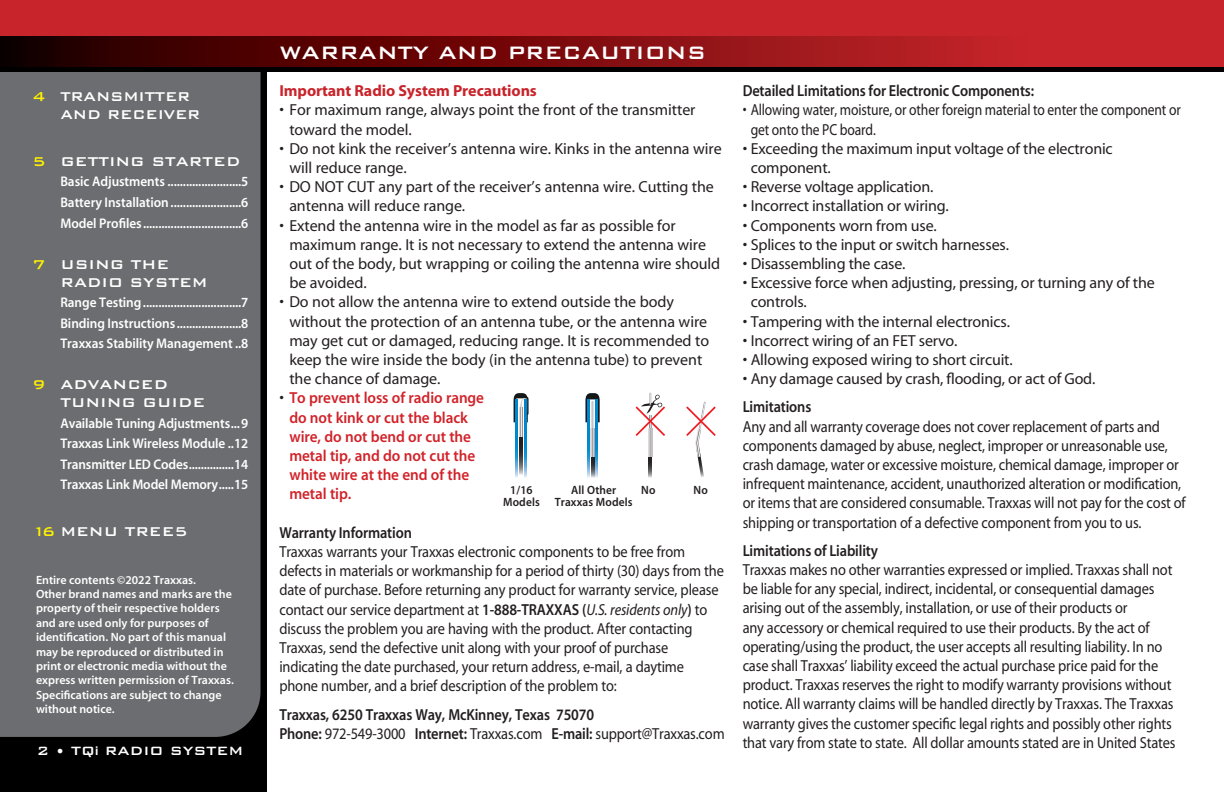
<style>
.page{position:relative;width:1224px;height:792px;background:#fff}
.page>*{position:absolute;margin:0;border:0;box-sizing:border-box;transform-origin:0 0}
.t1{font:24px "Bank Gothic Medium BT";color:#fff}
.t2{font:17px/18px "Bank Gothic Medium BT";color:#fff}
.t3{font:16px/19.2px "Myriad";letter-spacing:-.01em;color:#231f20;scale:.9 1}
.t4{font:16px/19.2px "Myriad";letter-spacing:-.01em;color:#231f20}
.t5{font:600 16px/19.2px "Myriad";letter-spacing:-.01em;color:#231f20;scale:.9 1}
.t6{font:600 16px/19.2px "Myriad";letter-spacing:-.005em;color:#d1232a;scale:.95 1}
.t7{font:16px/19.2px "Myriad";letter-spacing:-.01em;color:#231f20;scale:.85 1}
.t8{font:700 16px "Myriad";letter-spacing:-.005em;color:#c8242b}
.t9{font:16px "Bank Gothic Medium BT";color:#fff}
.t10{font:600 14px/20.6px "Myriad";letter-spacing:-.005em;color:#fff;text-align:justify;scale:.95 1}
.t11{font:600 12px/14.4px "Myriad";color:#fff}
.t12{font:600 12px/12px "Myriad";letter-spacing:.01em;color:#231f20;text-align:center;scale:.95 1}
.s1{color:#fff101}
.s2{font-family:"Arial";font-weight:700;font-size:12px}
.s3{font-weight:400;color:#231f20}
.s4{font-weight:600}
.s5{font-style:italic}
.s6{font-weight:400}
</style>
<div class="page">
<div style="left:0;top:0;width:266px;height:792px;background:#000"></div>
<div style="left:0;top:72px;width:261px;height:665px;background:#6c6d70"></div>
<div style="left:0;top:0;width:1224px;height:72px;background:#000"></div>
<div style="left:0;top:0;width:1224px;height:50px;background:#c8242b"></div>
<svg style="left:0;top:36px;width:1224px;height:31px;background:#800f12"></svg>
<svg style="left:514px;top:393px;width:15px;height:29px"></svg>
<svg style="left:524px;top:399px;width:2px;height:79px"></svg>
<svg style="left:520px;top:436px;width:2px;height:39px"></svg>
<svg style="left:519px;top:408px;width:4px;height:28px"></svg>
<svg style="left:516px;top:399px;width:2px;height:79px"></svg>
<svg style="left:591px;top:457px;width:3px;height:21px"></svg>
<svg style="left:585px;top:393px;width:15px;height:29px"></svg>
<svg style="left:596px;top:399px;width:2px;height:79px"></svg>
<svg style="left:587px;top:399px;width:2px;height:79px"></svg>
<svg style="left:591px;top:429px;width:3px;height:28px"></svg>
<svg style="left:649px;top:457px;width:3px;height:21px"></svg>
<svg style="left:649px;top:438px;width:3px;height:19px"></svg>
<svg style="left:635px;top:392px;width:30px;height:46px"></svg>
<svg style="left:686px;top:402px;width:30px;height:75px"></svg>
<p class="t2" style="left:60px;top:87px;width:142px;text-indent:-28px"><span class="s1">4</span> TRANSMITTER<br>AND RECEIVER</p>
<p class="t2" style="left:32px;top:152px;width:210px"><span class="s1">5</span> GETTING STARTED</p>
<p class="t10" style="left:60px;top:172px;width:199px">Basic Adjustments ........................5<br>Battery Installation .......................6<br>Model Profiles................................6</p>
<p class="t2" style="left:60px;top:255px;width:149px;text-indent:-28px"><span class="s1">7</span> USING THE<br>RADIO SYSTEM</p>
<p class="t10" style="left:60px;top:293px;width:199px">Range Testing................................7<br>Binding Instructions .....................8<br>Traxxas Stability Management ..8</p>
<p class="t2" style="left:60px;top:375px;width:146px;text-indent:-28px"><span class="s1">9</span> ADVANCED<br>TUNING GUIDE</p>
<p class="t10" style="left:60px;top:413px;width:199px">Available Tuning Adjustments...9<br>Traxxas Link Wireless Module ..12<br>Transmitter LED Codes...............14<br>Traxxas Link Model Memory.....15</p>
<p class="t2" style="left:32px;top:523px;width:157px"><span class="s1">16</span> MENU TREE5</p>
<p class="t11" style="left:36px;top:573px;width:162px">Entire contents ©2022 Traxxas.</p>
<p class="t11" style="left:36px;top:587px;width:199px">Other brand names and marks are the property of their respective holders and are used only for purposes of identification. No part of this manual may be reproduced or distributed in print or electronic media without the express written permission of Traxxas.<br>Specifications are subject to change without notice.</p>
<p class="t9" style="left:37px;top:742px;width:208px">2 • TQ<span class="s2">i</span> RADIO SYSTEM</p>
<p class="t1" style="left:279px;top:39px;width:428px">WARRANTY AND PRECAUTIONS</p>
<p class="t8" style="left:279px;top:83px;width:259px">Important Radio System Precautions</p>
<p class="t4" style="left:289px;top:101px;width:408px;text-indent:-10px">• For maximum range, always point the front of the transmitter toward the model.</p>
<p class="t4" style="left:289px;top:140px;width:434px;text-indent:-10px">• Do not kink the receiver’s antenna wire. Kinks in the antenna wire will reduce range.</p>
<p class="t4" style="left:289px;top:178px;width:426px;text-indent:-10px">• DO NOT CUT any part of the receiver’s antenna wire. Cutting the antenna will reduce range.</p>
<p class="t4" style="left:289px;top:216px;width:432px;text-indent:-10px">• Extend the antenna wire in the model as far as possible for maximum range. It is not necessary to extend the antenna wire out of the body, but wrapping or coiling the antenna wire should be avoided.</p>
<p class="t4" style="left:289px;top:293px;width:421px;text-indent:-10px">• Do not allow the antenna wire to extend outside the body without the protection of an antenna tube, or the antenna wire may get cut or damaged, reducing range. It is recommended to keep the wire inside the body (in the antenna tube) to prevent the chance of damage.</p>
<p class="t6" style="left:289px;top:389px;width:207px;text-indent:-10px"><span class="s3">•</span> To prevent loss of radio range do not kink or cut the black wire, do not bend or cut the metal tip, and do not cut the white wire at the end of the metal tip.</p>
<p class="t5" style="left:279px;top:524px;width:149px">Warranty Information</p>
<p class="t3" style="left:279px;top:543px;width:495px">Traxxas warrants your Traxxas electronic components to be free from defects in materials or workmanship for a period of thirty (30) days from the date of purchase. Before returning any product for warranty service, please contact our service department at <span class="s4">1-888-TRAXXAS (</span><span class="s5">U.S. residents only</span><span class="s4">)</span> to discuss the problem you are having with the product. After contacting Traxxas, send the defective unit along with your proof of purchase indicating the date purchased, your return address, e-mail, a daytime phone number, and a brief description of the problem to:</p>
<p class="t5" style="left:279px;top:705px;width:496px">Traxxas, 6250 Traxxas Way, McKinney, Texas 75070<br>Phone: <span class="s6">972-549-3000</span> Internet: <span class="s6">Traxxas.com</span> E-mail: <span class="s6">support@Traxxas.com</span></p>
<p class="t12" style="left:555px;top:485px;width:83px">All Other<br>Traxxas Models</p>
<p class="t12" style="left:641px;top:485px;width:16px">No</p>
<p class="t12" style="left:694px;top:485px;width:16px">No</p>
<p class="t12" style="left:510px;top:485px;width:25px">1/16</p>
<p class="t12" style="left:503px;top:497px;width:40px">Models</p>
<p class="t5" style="left:743px;top:82px;width:325px">Detailed Limitations for Electronic Components:</p>
<p class="t7" style="left:751px;top:101px;width:508px;text-indent:-8px">• Allowing water, moisture, or other foreign material to enter the component or get onto the PC board.</p>
<p class="t4" style="left:751px;top:140px;width:364px;text-indent:-8px">• Exceeding the maximum input voltage of the electronic component.</p>
<p class="t4" style="left:743px;top:178px;width:192px">• Reverse voltage application.</p>
<p class="t4" style="left:743px;top:197px;width:208px">• Incorrect installation or wiring.</p>
<p class="t4" style="left:743px;top:216px;width:196px">• Components worn from use.</p>
<p class="t4" style="left:743px;top:236px;width:268px">• Splices to the input or switch harnesses.</p>
<p class="t4" style="left:743px;top:255px;width:164px">• Disassembling the case.</p>
<p class="t4" style="left:751px;top:274px;width:406px;text-indent:-8px">• Excessive force when adjusting, pressing, or turning any of the controls.</p>
<p class="t4" style="left:743px;top:312px;width:269px">• Tampering with the internal electronics.</p>
<p class="t4" style="left:743px;top:332px;width:216px">• Incorrect wiring of an FET servo.</p>
<p class="t4" style="left:743px;top:351px;width:272px">• Allowing exposed wiring to short circuit.</p>
<p class="t4" style="left:743px;top:370px;width:354px">• Any damage caused by crash, flooding, or act of God.</p>
<p class="t5" style="left:743px;top:398px;width:78px">Limitations</p>
<p class="t3" style="left:743px;top:417px;width:494px">Any and all warranty coverage does not cover replacement of parts and components damaged by abuse, neglect, improper or unreasonable use, crash damage, water or excessive moisture, chemical damage, improper or infrequent maintenance, accident, unauthorized alteration or modification, or items that are considered consumable. Traxxas will not pay for the cost of shipping or transportation of a defective component from you to us.</p>
<p class="t5" style="left:743px;top:542px;width:152px">Limitations of Liability</p>
<p class="t3" style="left:743px;top:561px;width:483px">Traxxas makes no other warranties expressed or implied. Traxxas shall not be liable for any special, indirect, incidental, or consequential damages arising out of the assembly, installation, or use of their products or<br>any accessory or chemical required to use their products. By the act of operating/using the product, the user accepts all resulting liability. In no case shall Traxxas’ liability exceed the actual purchase price paid for the product. Traxxas reserves the right to modify warranty provisions without notice. All warranty claims will be handled directly by Traxxas. The Traxxas warranty gives the customer specific legal rights and possibly other rights that vary from state to state. All dollar amounts stated are in United States</p>
</div>
